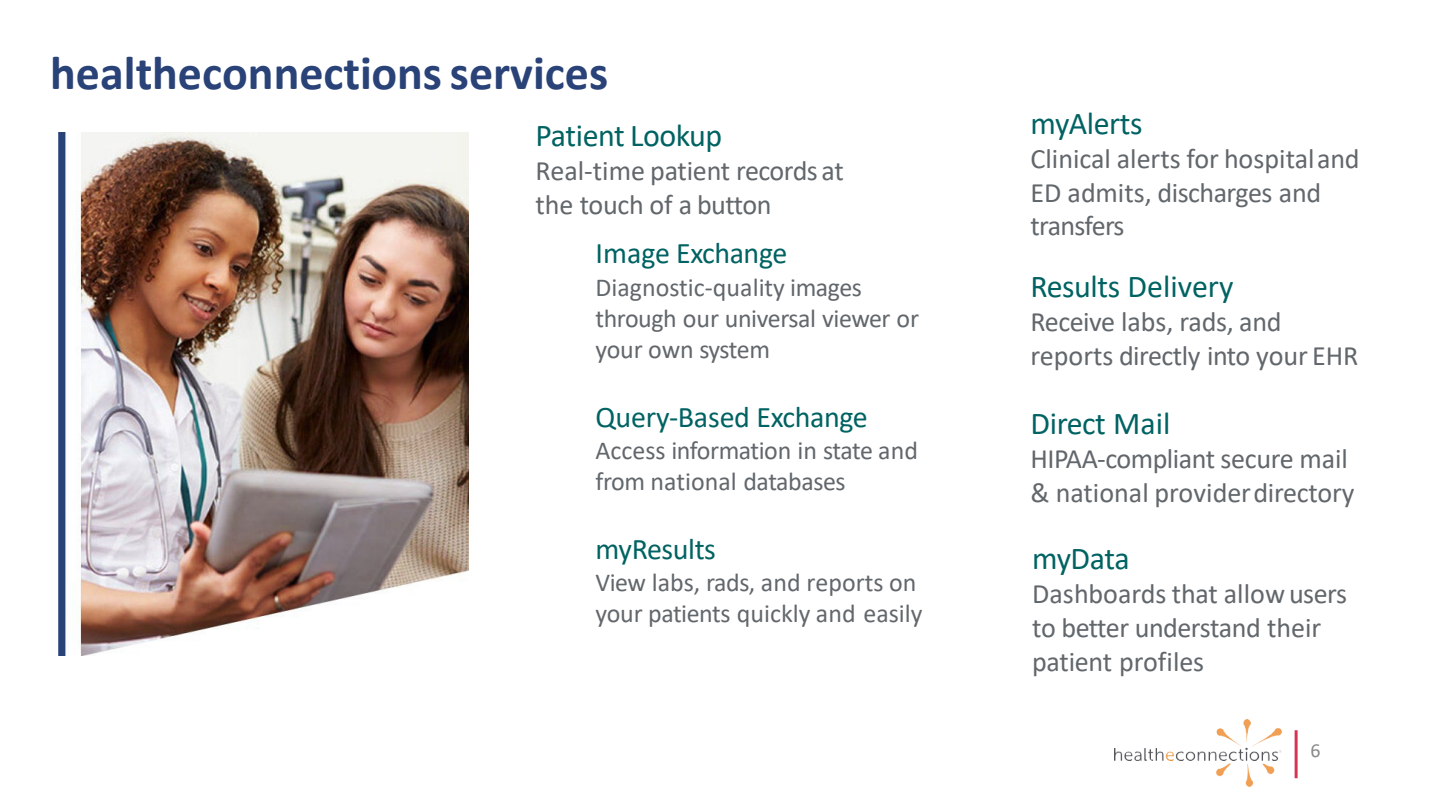
<style>
.page{position:relative;width:1440px;height:811px;background:#fff}
.page>*{position:absolute;margin:0;border:0;box-sizing:border-box;transform-origin:0 0}
.t1{font:700 48px "Calibri";color:#294277}
.t2{font:32px "Calibri";letter-spacing:-.015em;color:#006262}
.t3{font:30px "Calibri";letter-spacing:-.015em;color:#006262}
.t4{font:28px/33.6px "Calibri";letter-spacing:-.01em;color:#62676c}
.t5{font:26px/31.2px "Calibri";letter-spacing:-.015em;color:#62676c}
.t6{font:20px "Calibri";color:#898989}
</style>
<div class="page">
<img style="left:1114px;top:719px;width:167px;height:67px">
<hr style="left:1295px;top:730px;width:3px;height:48px;background:#d53553">
<img style="left:58px;top:132px;width:410px;height:524px">
<h2 class="t1" style="left:50px;top:40px;width:559px">healtheconnections services</h2>
<p class="t2" style="left:536px;top:113px;width:188px">Patient Lookup</p>
<p class="t4" style="left:536px;top:153px;width:310px">Real‐time patient records at the touch of a button</p>
<p class="t3" style="left:596px;top:232px;width:193px">Image Exchange</p>
<p class="t5" style="left:596px;top:271px;width:325px">Diagnostic‐quality images through our universal viewer or your own system</p>
<p class="t3" style="left:596px;top:396px;width:274px">Query‐Based Exchange</p>
<p class="t5" style="left:596px;top:434px;width:324px">Access information in state and from national databases</p>
<p class="t3" style="left:596px;top:528px;width:122px">myResults</p>
<p class="t5" style="left:596px;top:566px;width:329px">View labs, rads, and reports on your patients quickly and easily</p>
<p class="t2" style="left:1031px;top:101px;width:114px">myAlerts</p>
<p class="t4" style="left:1031px;top:141px;width:330px">Clinical alerts for hospitaland<br>ED admits, discharges and transfers</p>
<p class="t2" style="left:1031px;top:264px;width:205px">Results Delivery</p>
<p class="t4" style="left:1031px;top:304px;width:329px">Receive labs, rads, and reports directly into your EHR</p>
<p class="t2" style="left:1031px;top:401px;width:142px">Direct Mail</p>
<p class="t4" style="left:1031px;top:441px;width:325px">HIPAA‐compliant secure mail &amp; national providerdirectory</p>
<p class="t2" style="left:1032px;top:536px;width:99px">myData</p>
<p class="t4" style="left:1032px;top:577px;width:316px">Dashboards that allowusers to better understand their patient profiles</p>
<p class="t6" style="left:1311px;top:736px;width:12px">6</p>
</div>
